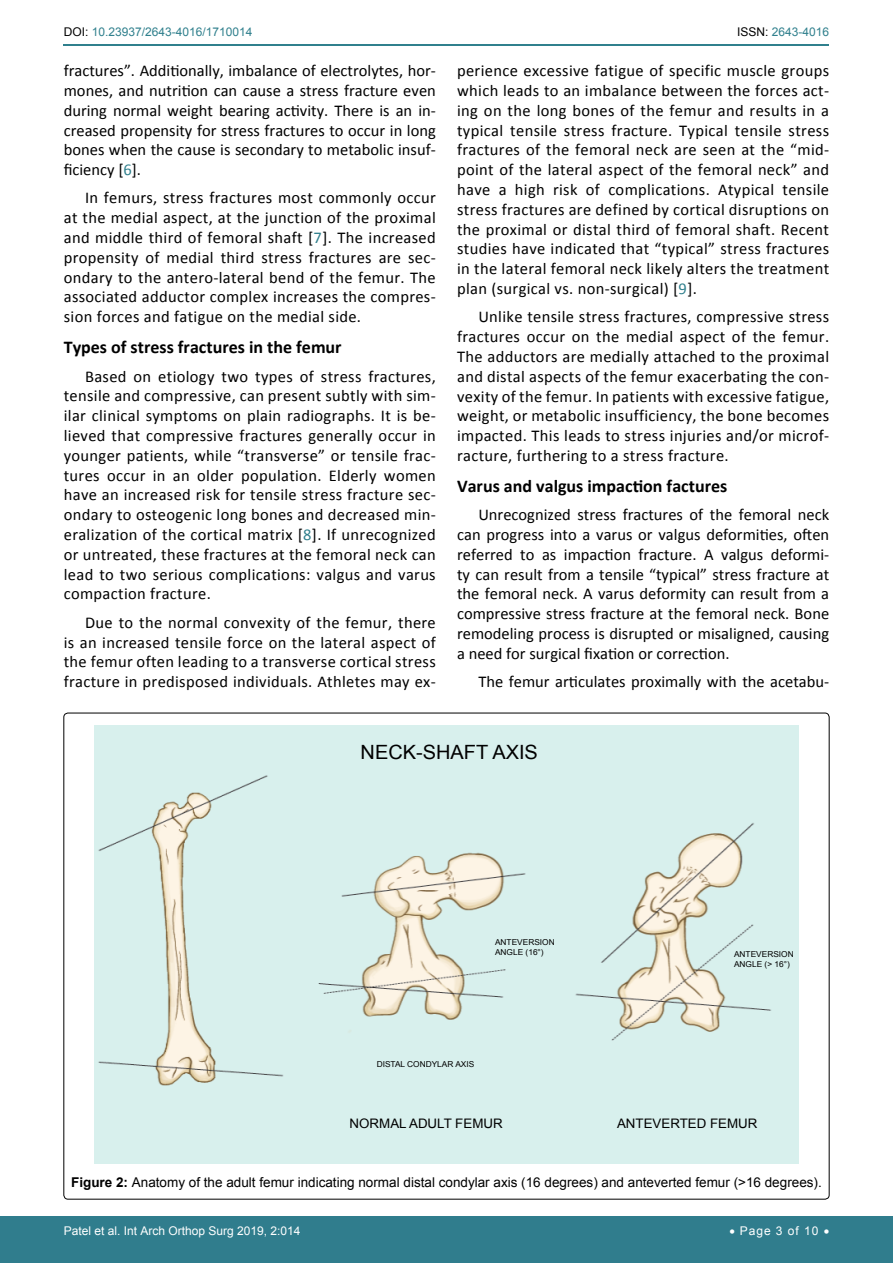
<style>
.page{position:relative;width:893px;height:1263px;background:#fff}
.page>*{position:absolute;margin:0;border:0;box-sizing:border-box;transform-origin:0 0}
.t1{font:19.65px "Arial";color:#000}
.t2{font:700 18px "Calibri";color:#000}
.t3{font:16.5px/19.8px "Calibri";letter-spacing:.02em;color:#000;text-align:justify}
.t4{font:16.5px "Calibri";color:#000}
.t5{font:13.5px "Arial";color:#000}
.t6{font:13.05px "Arial";color:#000}
.t7{font:12px "Arial";color:#fff}
.t8{font:12px "Arial";color:#30808d}
.t9{font:8.25px/9.9px "Arial";color:#000}
.s1{color:#000}
.s2{color:#30808d}
.s3{font-weight:700}
</style>
<div class="page">
<hr style="left:64px;top:44px;width:765px;height:2px;background:#30808d">
<div style="left:0;top:1217px;width:893px;height:46px;background:#307d8d"></div>
<img style="left:94px;top:726px;width:705px;height:438px">
<div style="left:727px;top:947px;width:69px;height:32px;background:#d8f0ed"></div>
<div style="left:332px;top:1050px;width:430px;height:101px;background:#d8f0ed"></div>
<div style="left:484px;top:930px;width:77px;height:31px;background:#d8f0ed"></div>
<div style="left:339px;top:734px;width:222px;height:46px;background:#d8f0ed"></div>
<p class="t8" style="left:64px;top:24px;width:190px"><span class="s1">DOI:</span> 10.23937/2643-4016/1710014</p>
<p class="t8" style="left:737px;top:24px;width:94px"><span class="s1">ISSN:</span> 2643-4016</p>
<p class="t3" style="left:64px;top:61px;width:374px">fractures”. Additionally, imbalance of electrolytes, hor&shy;mones, and nutrition can cause a stress fracture even during normal weight bearing activity. There is an in&shy;creased propensity for stress fractures to occur in long bones when the cause is secondary to metabolic insuf&shy;ficiency [<span class="s2">6</span>].</p>
<p class="t3" style="left:64px;top:188px;width:374px;text-indent:21px">In femurs, stress fractures most commonly occur at the medial aspect, at the junction of the proximal and middle third of femoral shaft [<span class="s2">7</span>]. The increased propensity of medial third stress fractures are sec&shy;ondary to the antero-lateral bend of the femur. The associated adductor complex increases the compres&shy;sion forces and fatigue on the medial side.</p>
<p class="t2" style="left:64px;top:336px;width:279px">Types of stress fractures in the femur</p>
<p class="t3" style="left:64px;top:366px;width:374px;text-indent:21px">Based on etiology two types of stress fractures, tensile and compressive, can present subtly with sim&shy;ilar clinical symptoms on plain radiographs. It is be&shy;lieved that compressive fractures generally occur in younger patients, while “transverse” or tensile frac&shy;tures occur in an older population. Elderly women have an increased risk for tensile stress fracture sec&shy;ondary to osteogenic long bones and decreased min&shy;eralization of the cortical matrix [<span class="s2">8</span>]. If unrecognized or untreated, these fractures at the femoral neck can lead to two serious complications: valgus and varus compaction fracture.</p>
<p class="t3" style="left:64px;top:612px;width:374px;text-indent:21px">Due to the normal convexity of the femur, there is an increased tensile force on the lateral aspect of the femur often leading to a transverse cortical stress fracture in predisposed individuals. Athletes may ex-</p>
<p class="t3" style="left:457px;top:61px;width:374px">perience excessive fatigue of specific muscle groups which leads to an imbalance between the forces act&shy;ing on the long bones of the femur and results in a typical tensile stress fracture. Typical tensile stress fractures of the femoral neck are seen at the “mid&shy;point of the lateral aspect of the femoral neck” and have a high risk of complications. Atypical tensile stress fractures are defined by cortical disruptions on the proximal or distal third of femoral shaft. Recent studies have indicated that “typical” stress fractures in the lateral femoral neck likely alters the treatment plan (surgical vs. non-surgical) [<span class="s2">9</span>].</p>
<p class="t3" style="left:457px;top:307px;width:374px;text-indent:21px">Unlike tensile stress fractures, compressive stress fractures occur on the medial aspect of the femur.<br>The adductors are medially attached to the proximal and distal aspects of the femur exacerbating the con&shy;vexity of the femur. In patients with excessive fatigue, weight, or metabolic insufficiency, the bone becomes impacted. This leads to stress injuries and/or microf&shy;racture, furthering to a stress fracture.</p>
<p class="t2" style="left:457px;top:474px;width:272px">Varus and valgus impaction factures</p>
<p class="t3" style="left:457px;top:505px;width:374px;text-indent:21px">Unrecognized stress fractures of the femoral neck can progress into a varus or valgus deformities, often referred to as impaction fracture. A valgus deformi&shy;ty can result from a tensile “typical” stress fracture at the femoral neck. A varus deformity can result from a compressive stress fracture at the femoral neck. Bone remodeling process is disrupted or misaligned, causing a need for surgical fixation or correction.</p>
<p class="t4" style="left:478px;top:671px;width:352px">The femur articulates proximally with the acetabu-</p>
<p class="t1" style="left:361px;top:739px;width:179px">NECK-SHAFT AXIS</p>
<p class="t9" style="left:495px;top:937px;width:61px">ANTEVERSION<br>ANGLE (16°)</p>
<p class="t9" style="left:377px;top:1059px;width:99px">DISTAL CONDYLAR AXIS</p>
<p class="t9" style="left:734px;top:949px;width:61px">ANTEVERSION<br>ANGLE (&gt; 16°)</p>
<p class="t6" style="left:350px;top:1114px;width:155px">NORMAL ADULT FEMUR</p>
<p class="t6" style="left:617px;top:1114px;width:142px">ANTEVERTED FEMUR</p>
<p class="t5" style="left:71px;top:1173px;width:752px"><span class="s3">Figure 2:</span> Anatomy of the adult femur indicating normal distal condylar axis (16 degrees) and anteverted femur (&gt;16 degrees).</p>
<p class="t7" style="left:64px;top:1223px;width:238px">Patel et al. Int Arch Orthop Surg 2019, 2:014</p>
<p class="t7" style="left:729px;top:1223px;width:101px">• Page 3 of 10 •</p>
</div>
